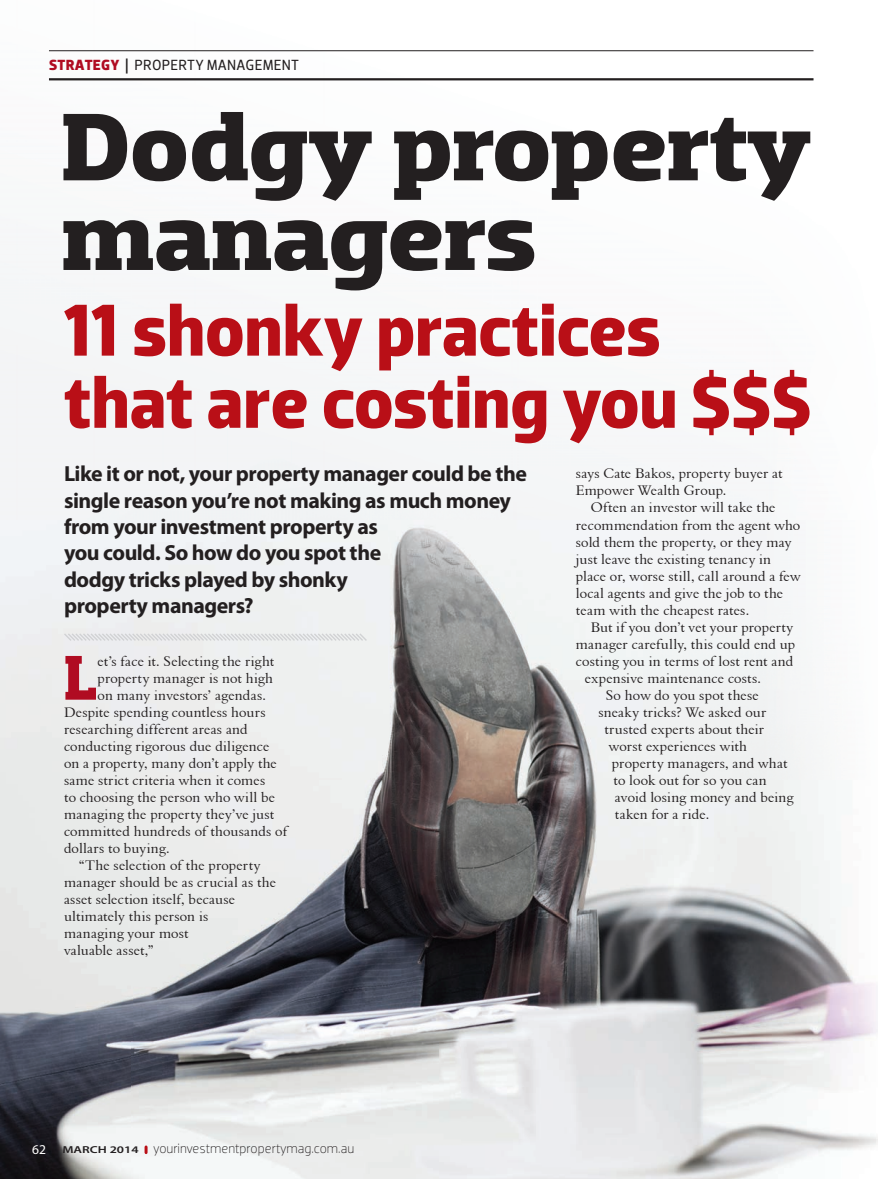
<style>
.page{position:relative;width:878px;height:1179px;background:#fff}
.page>*{position:absolute;margin:0;border:0;box-sizing:border-box;transform-origin:0 0}
.t1{font:700 97.5px/89.6px "Dobra Slab";letter-spacing:-.01em;color:#231f20;scale:1.12 1}
.t2{font:700 74.25px/72.2px "Dobra";letter-spacing:-.005em;color:#b90f17}
.t3{font:700 64.2px "Dobra Slab";color:#b00c22}
.t4{font:700 21.9px/26.2px "Myriad Pro";letter-spacing:-.025em;color:#231f20}
.t5{font:15px "Dobra";letter-spacing:.015em;color:#231f20}
.t6{font:14.25px/17px "Aldine 401 BT Roman A";letter-spacing:.015em;color:#231f20}
.t7{font:300 13.5px "Dobra";color:#231f20}
.t8{font:13.5px "Myriad Pro";color:#fff}
.s1{font-weight:700;color:#b00c22}
.s2{font-family:"Aldine 401 BT Bold A"}
.s3{font-family:"Myriad Pro";font-weight:600;font-size:10.2px}
</style>
<div class="page">
<img style="left:0;top:50px;width:878px;height:1128px">
<hr style="left:49px;top:78px;width:764px;height:2px;background:#231f20">
<hr style="left:49px;top:50px;width:764px;height:1px;background:#231f20">
<svg style="left:145px;top:1146px;width:3px;height:6px"></svg>
<svg style="left:63px;top:631px;width:305px;height:11px;background:#e4e5e6"></svg>
<p class="t5" style="left:49px;top:56px;width:251px"><span class="s1">STRATEGY</span> <span class="s2">|</span> PROPERTY MANAGEMENT</p>
<h1 class="t1" style="left:61px;top:103px;width:671px">Dodgy property managers</h1>
<h2 class="t2" style="left:64px;top:295px;width:750px">11 shonky practices<br>that are costing you $$$</h2>
<h3 class="t4" style="left:64px;top:461px;width:464px">Like it or not, your property manager could be the single reason you’re not making as much money from your investment property as<br>you could. So how do you spot the<br>dodgy tricks played by shonky<br>property managers?</h3>
<h3 class="t3" style="left:64px;top:640px;width:34px">L</h3>
<p class="t6" style="left:98px;top:652px;width:178px">et’s face it. Selecting the right</p>
<p class="t6" style="left:98px;top:669px;width:177px">property manager is not high</p>
<p class="t6" style="left:98px;top:686px;width:170px">on many investors’ agendas.</p>
<p class="t6" style="left:64px;top:703px;width:203px">Despite spending countless hours</p>
<p class="t6" style="left:64px;top:720px;width:185px">researching different areas and</p>
<p class="t6" style="left:64px;top:737px;width:207px">conducting rigorous due diligence</p>
<p class="t6" style="left:64px;top:754px;width:214px">on a property, many don’t apply the</p>
<p class="t6" style="left:64px;top:771px;width:203px">same strict criteria when it comes</p>
<p class="t6" style="left:64px;top:788px;width:213px">to choosing the person who will be</p>
<p class="t6" style="left:64px;top:805px;width:212px">managing the property they’ve just</p>
<p class="t6" style="left:64px;top:822px;width:225px">committed hundreds of thousands of</p>
<p class="t6" style="left:64px;top:839px;width:107px">dollars to buying.</p>
<p class="t6" style="left:79px;top:856px;width:183px">“The selection of the property</p>
<p class="t6" style="left:64px;top:873px;width:213px">manager should be as crucial as the</p>
<p class="t6" style="left:64px;top:890px;width:173px">asset selection itself, because</p>
<p class="t6" style="left:64px;top:907px;width:146px">ultimately this person is</p>
<p class="t6" style="left:64px;top:924px;width:126px">managing your most</p>
<p class="t6" style="left:64px;top:941px;width:91px">valuable asset,”</p>
<p class="t6" style="left:576px;top:465px;width:208px">says Cate Bakos, property buyer at<br>Empower Wealth Group.</p>
<p class="t6" style="left:576px;top:499px;width:226px;text-indent:15px">Often an investor will take the recommendation from the agent who sold them the property, or they may just leave the existing tenancy in place or, worse still, call around a few local agents and give the job to the team with the cheapest rates.</p>
<p class="t6" style="left:591px;top:618px;width:204px">But if you don’t vet your property</p>
<p class="t6" style="left:576px;top:635px;width:221px">manager carefully, this could end up</p>
<p class="t6" style="left:576px;top:652px;width:219px">costing you in terms of lost rent and</p>
<p class="t6" style="left:585px;top:669px;width:178px">expensive maintenance costs.</p>
<p class="t6" style="left:606px;top:686px;width:155px">So how do you spot these</p>
<p class="t6" style="left:598px;top:703px;width:169px">sneaky tricks? We asked our</p>
<p class="t6" style="left:604px;top:720px;width:161px">trusted experts about their</p>
<p class="t6" style="left:609px;top:737px;width:140px">worst experiences with</p>
<p class="t6" style="left:612px;top:754px;width:177px">property managers, and what</p>
<p class="t6" style="left:613px;top:771px;width:155px">to look out for so you can</p>
<p class="t6" style="left:615px;top:788px;width:180px">avoid losing money and being</p>
<p class="t6" style="left:615px;top:805px;width:96px">taken for a ride.</p>
<p class="t8" style="left:32px;top:1141px;width:15px">62</p>
<p class="t7" style="left:62px;top:1140px;width:293px"><span class="s3">MARCH 2014</span> yourinvestmentpropertymag.com.au</p>
</div>
